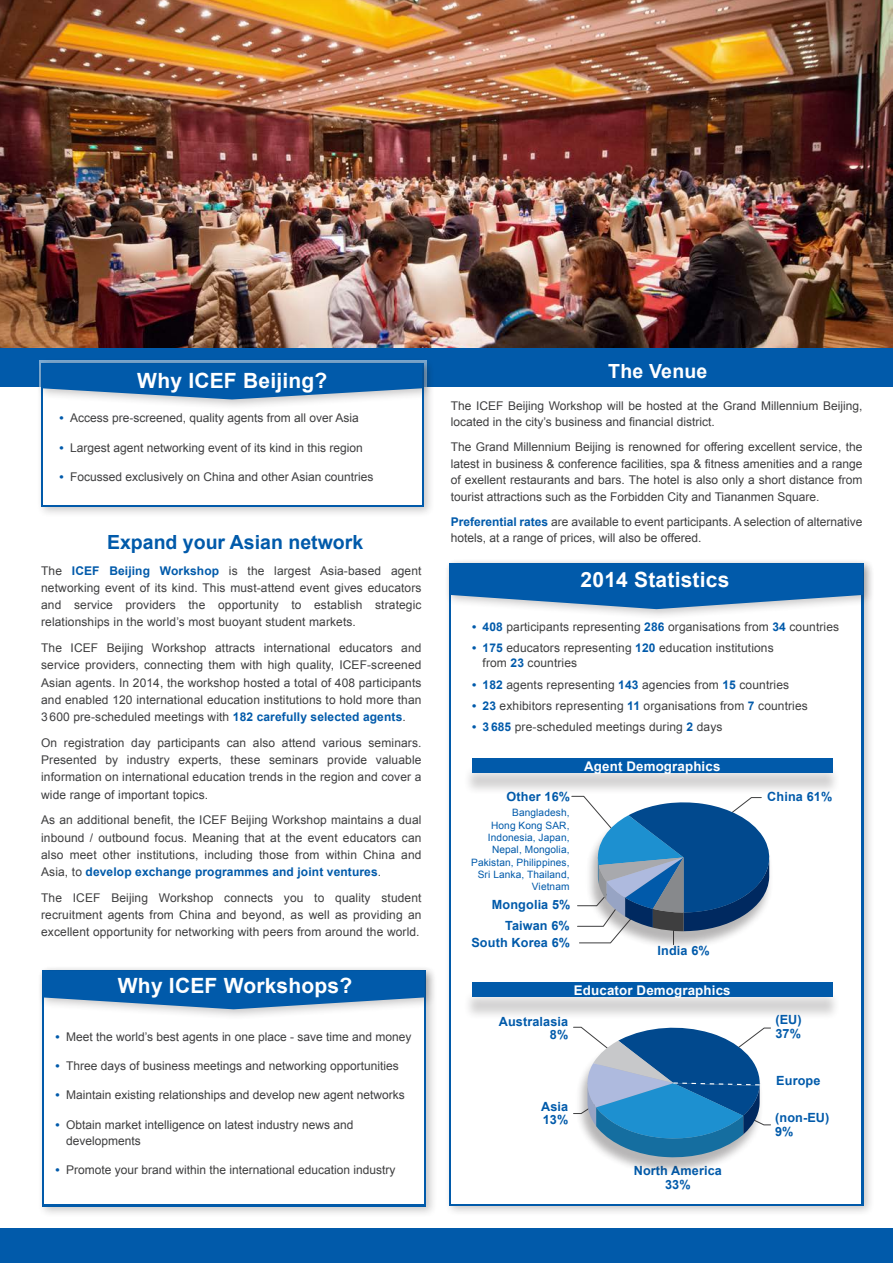
<style>
.page{position:relative;width:893px;height:1263px;background:#fff}
.page>*{position:absolute;margin:0;border:0;box-sizing:border-box;transform-origin:0 0}
.t1{font:700 21px "Arial";letter-spacing:.01em;color:#fff}
.t2{font:700 19.5px "Arial";color:#015aaa}
.t3{font:700 19.5px "Arial";letter-spacing:.01em;color:#fff}
.HL_Pie_Chart{font:700 13.35px "Arial";letter-spacing:.01em;color:#fff}
.t4{font:700 12.6px "Arial";letter-spacing:.01em;color:#015aaa}
._03_Fließtext_70__Gr{font:12px/17.2px "Arial";color:#3e3e3f;text-align:justify}
.t5{font:10.2px/12.3px "Arial";letter-spacing:.01em;color:#015aaa;text-align:right}
.s1{font-weight:700;color:#015aaa}
</style>
<div class="page">
<div style="left:444px;top:558px;width:430px;height:659px;background:#231f20;opacity:.25"></div>
<div style="left:451px;top:565px;width:410px;height:638px;background:#fff"></div>
<div style="left:445px;top:558px;width:429px;height:62px;background:#231f20;opacity:.25"></div>
<svg style="left:450px;top:563px;width:413px;height:46px;background:#236fb3"></svg>
<div style="left:463px;top:765px;width:377px;height:31px;background:#231f20;opacity:.2"></div>
<div style="left:472px;top:758px;width:361px;height:15px;background:#015aaa"></div>
<div style="left:463px;top:989px;width:377px;height:31px;background:#231f20;opacity:.2"></div>
<div style="left:472px;top:983px;width:361px;height:14px;background:#015aaa"></div>
<svg style="left:571px;top:796px;width:199px;height:149px"></svg>
<div style="left:0;top:1229px;width:893px;height:34px;background:#015aaa"></div>
<img style="left:0;top:0;width:893px;height:349px">
<div style="left:0;top:349px;width:893px;height:38px;background:#015aaa"></div>
<div style="left:38px;top:965px;width:399px;height:252px;background:#231f20;opacity:.25"></div>
<div style="left:43px;top:970px;width:383px;height:236px;background:linear-gradient(to right,#015aaa,#015aaa)"></div>
<div style="left:45px;top:973px;width:379px;height:230px;background:#fff"></div>
<div style="left:37px;top:966px;width:399px;height:54px;background:#231f20;opacity:.25"></div>
<svg style="left:42px;top:971px;width:383px;height:38px;background:#226eb2"></svg>
<div style="left:36px;top:357px;width:399px;height:160px;background:#231f20;opacity:.25"></div>
<svg style="left:41px;top:410px;width:383px;height:96px"></svg>
<div style="left:43px;top:364px;width:379px;height:140px;background:#fff"></div>
<div style="left:36px;top:358px;width:398px;height:52px;background:#231f20;opacity:.25"></div>
<svg style="left:42px;top:363px;width:380px;height:36px;background:#216db2"></svg>
<div style="left:575px;top:1030px;width:188px;height:146px;background:#231f20;opacity:.33"></div>
<svg style="left:573px;top:1026px;width:198px;height:132px"></svg>
<p class="t1" style="left:137px;top:366px;width:192px">Why ICEF Beijing?</p>
<p class="_03_Fließtext_70__Gr" style="left:59px;top:410px;width:301px"><span class="s1">•</span> Access pre-screened, quality agents from all over Asia</p>
<p class="_03_Fließtext_70__Gr" style="left:59px;top:439px;width:305px"><span class="s1">•</span> Largest agent networking event of its kind in this region</p>
<p class="_03_Fließtext_70__Gr" style="left:59px;top:468px;width:316px"><span class="s1">•</span> Focussed exclusively on China and other Asian countries</p>
<p class="t2" style="left:107px;top:529px;width:258px">Expand your Asian network</p>
<p class="_03_Fließtext_70__Gr" style="left:41px;top:562px;width:382px">The <span class="s1">ICEF Beijing Workshop</span> is the largest Asia-based agent networking event of its kind. This must-attend event gives educators and service providers the opportunity to establish strategic relationships in the world’s most buoyant student markets.</p>
<p class="_03_Fließtext_70__Gr" style="left:41px;top:639px;width:382px">The ICEF Beijing Workshop attracts international educators and service providers, connecting them with high quality, ICEF-screened Asian agents. In 2014, the workshop hosted a total of 408 participants and enabled 120 international education institutions to hold more than 3 600 pre-scheduled meetings with <span class="s1">182 carefully selected agents</span>.</p>
<p class="_03_Fließtext_70__Gr" style="left:41px;top:734px;width:382px">On registration day participants can also attend various seminars.<br>Presented by industry experts, these seminars provide valuable information on international education trends in the region and cover a wide range of important topics.</p>
<p class="_03_Fließtext_70__Gr" style="left:41px;top:812px;width:382px">As an additional benefit, the ICEF Beijing Workshop maintains a dual inbound / outbound focus. Meaning that at the event educators can also meet other institutions, including those from within China and Asia, to <span class="s1">develop exchange programmes and joint ventures</span>.</p>
<p class="_03_Fließtext_70__Gr" style="left:41px;top:889px;width:382px">The ICEF Beijing Workshop connects you to quality student recruitment agents from China and beyond, as well as providing an excellent opportunity for networking with peers from around the world.</p>
<p class="t1" style="left:118px;top:971px;width:236px">Why ICEF Workshops?</p>
<p class="_03_Fließtext_70__Gr" style="left:55px;top:1028px;width:357px"><span class="s1">•</span> Meet the world’s best agents in one place - save time and money</p>
<p class="_03_Fließtext_70__Gr" style="left:55px;top:1057px;width:345px"><span class="s1">•</span> Three days of business meetings and networking opportunities</p>
<p class="_03_Fließtext_70__Gr" style="left:55px;top:1086px;width:351px"><span class="s1">•</span> Maintain existing relationships and develop new agent networks</p>
<p class="_03_Fließtext_70__Gr" style="left:66px;top:1116px;width:289px;line-height:16.5px;text-indent:-11px"><span class="s1">•</span> Obtain market intelligence on latest industry news and developments</p>
<p class="_03_Fließtext_70__Gr" style="left:55px;top:1161px;width:342px"><span class="s1">•</span> Promote your brand within the international education industry</p>
<p class="t3" style="left:608px;top:358px;width:101px">The Venue</p>
<p class="_03_Fließtext_70__Gr" style="left:451px;top:397px;width:413px;line-height:16.5px">The ICEF Beijing Workshop will be hosted at the Grand Millennium Beijing, located in the city’s business and financial district.</p>
<p class="_03_Fließtext_70__Gr" style="left:451px;top:439px;width:413px;line-height:16.5px">The Grand Millennium Beijing is renowned for offering excellent service, the latest in business &amp; conference facilities, spa &amp; fitness amenities and a range of exellent restaurants and bars. The hotel is also only a short distance from tourist attractions such as the Forbidden City and Tiananmen Square.</p>
<p class="_03_Fließtext_70__Gr" style="left:451px;top:513px;width:413px;line-height:16.5px"><span class="s1">Preferential rates</span> are available to event participants. A selection of alternative hotels, at a range of prices, will also be offered.</p>
<p class="t1" style="left:581px;top:566px;width:150px">2014 Statistics</p>
<p class="_03_Fließtext_70__Gr" style="left:472px;top:618px;width:369px"><span class="s1">• 408</span> participants representing <span class="s1">286</span> organisations from <span class="s1">34</span> countries</p>
<p class="_03_Fließtext_70__Gr" style="left:483px;top:641px;width:293px;line-height:15px;text-indent:-11px"><span class="s1">• 175</span> educators representing <span class="s1">120</span> education institutions from <span class="s1">23</span> countries</p>
<p class="_03_Fließtext_70__Gr" style="left:472px;top:676px;width:319px"><span class="s1">• 182</span> agents representing <span class="s1">143</span> agencies from <span class="s1">15</span> countries</p>
<p class="_03_Fließtext_70__Gr" style="left:472px;top:697px;width:337px"><span class="s1">• 23</span> exhibitors representing <span class="s1">11</span> organisations from <span class="s1">7</span> countries</p>
<p class="_03_Fließtext_70__Gr" style="left:472px;top:719px;width:252px"><span class="s1">• 3 685</span> pre-scheduled meetings during <span class="s1">2</span> days</p>
<p class="t4" style="left:507px;top:788px;width:65px">Other 16%</p>
<p class="t5" style="left:471px;top:806px;width:100px">Bangladesh,<br>Hong Kong SAR,<br>Indonesia, Japan,<br>Nepal, Mongolia,<br>Pakistan, Philippines,<br>Sri Lanka, Thailand,<br>Vietnam</p>
<p class="t4" style="left:492px;top:896px;width:80px">Mongolia 5%</p>
<p class="t4" style="left:505px;top:917px;width:66px">Taiwan 6%</p>
<p class="t4" style="left:471px;top:935px;width:100px">South Korea 6%</p>
<p class="HL_Pie_Chart" style="left:584px;top:757px;width:138px">Agent Demographics</p>
<p class="t4" style="left:658px;top:942px;width:54px">India 6%</p>
<p class="HL_Pie_Chart" style="left:574px;top:981px;width:158px">Educator Demographics</p>
<p class="t4" style="left:499px;top:1013px;width:71px">Australasia</p>
<p class="t4" style="left:550px;top:1026px;width:20px">8%</p>
<p class="t4" style="left:541px;top:1098px;width:29px">Asia</p>
<p class="t4" style="left:543px;top:1111px;width:27px">13%</p>
<p class="t4" style="left:634px;top:1162px;width:90px">North America</p>
<p class="t4" style="left:665px;top:1176px;width:27px">33%</p>
<p class="t4" style="left:767px;top:788px;width:67px">China 61%</p>
<p class="t4" style="left:775px;top:1011px;width:28px">(EU)</p>
<p class="t4" style="left:775px;top:1025px;width:27px">37%</p>
<p class="t4" style="left:776px;top:1072px;width:46px">Europe</p>
<p class="t4" style="left:775px;top:1109px;width:56px">(non-EU)</p>
<p class="t4" style="left:775px;top:1123px;width:20px">9%</p>
</div>
